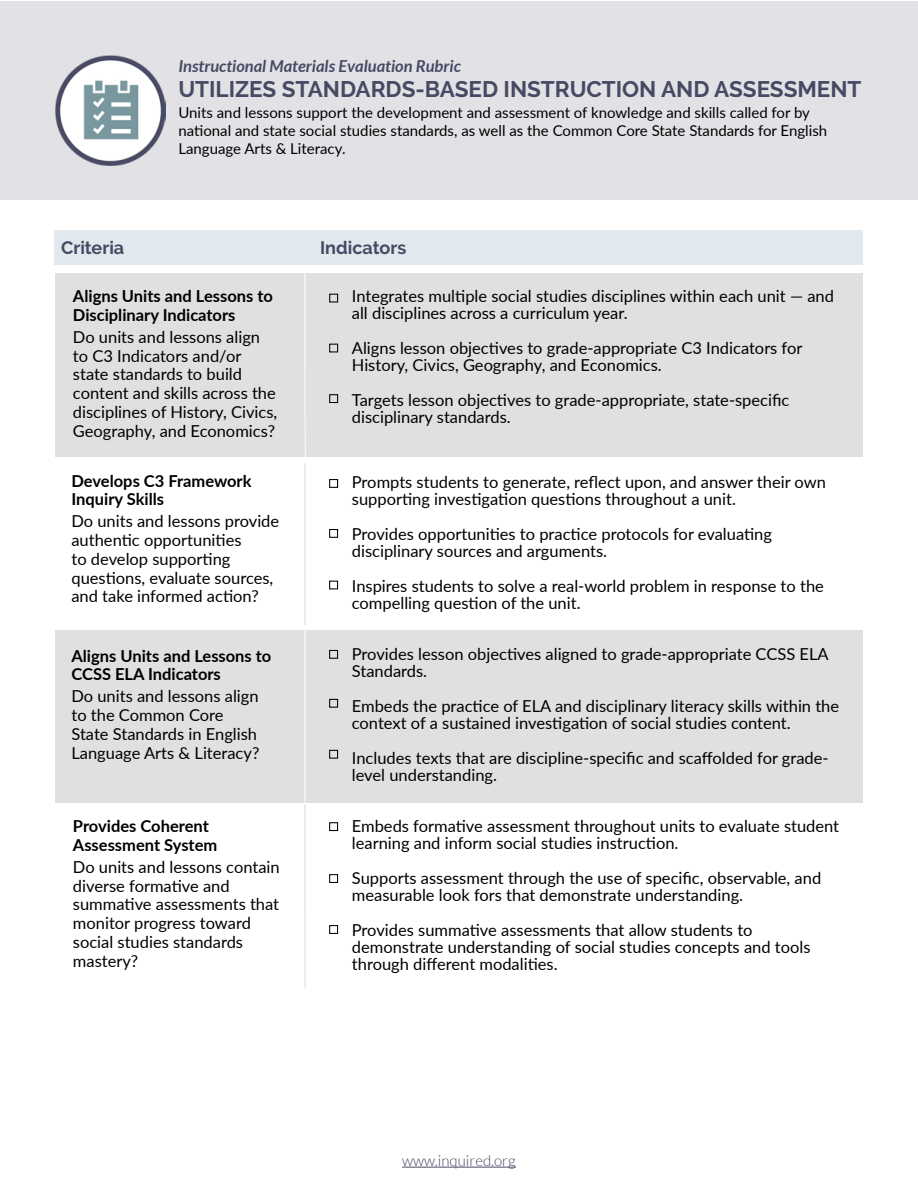
<style>
.page{position:relative;width:918px;height:1188px;background:#fff}
.page>*{position:absolute;margin:0;border:0;box-sizing:border-box;transform-origin:0 0}
.t1{font:700 22.5px "Raleway";color:#474a63}
.t2{font:700 18px "Raleway";color:#474a63}
.t3{font:16.5px/18.8px "Lato";color:#000}
.t4{font:700 16.5px/18.8px "Lato";color:#000}
.t5{font:italic 700 16.5px "Lato";color:#474a63}
.t6{font:15px/18px "Lato";color:#000}
.t7{font:300 15px "Lato";color:#474a63}
</style>
<div class="page">
<hr style="left:402px;top:1167px;width:114px;height:1px;background:#474a63">
<div style="left:0;top:1px;width:918px;height:198px;background:#e2e2e6"></div>
<div style="left:55px;top:230px;width:808px;height:35px;background:#e1e8ee"></div>
<div style="left:55px;top:274px;width:808px;height:183px;background:#e0e0e0"></div>
<hr style="left:304px;top:270px;width:2px;height:195px;background:#fff">
<hr style="left:305px;top:463px;width:1px;height:162px;background:#000">
<div style="left:55px;top:630px;width:808px;height:173px;background:#e0e0e0"></div>
<hr style="left:305px;top:630px;width:1px;height:178px;background:#fff">
<div style="left:55px;top:802px;width:808px;height:172px;background:#fff"></div>
<hr style="left:305px;top:804px;width:1px;height:184px;background:#000">
<div style="left:329px;top:294px;width:9px;height:9px;border:1px solid #000"></div>
<div style="left:329px;top:344px;width:9px;height:8px;border:1px solid #000"></div>
<div style="left:329px;top:394px;width:9px;height:9px;border:1px solid #000"></div>
<div style="left:329px;top:479px;width:9px;height:9px;border:1px solid #000"></div>
<div style="left:329px;top:529px;width:9px;height:9px;border:1px solid #000"></div>
<div style="left:329px;top:581px;width:9px;height:8px;border:1px solid #000"></div>
<div style="left:329px;top:650px;width:9px;height:9px;border:1px solid #000"></div>
<div style="left:329px;top:699px;width:9px;height:9px;border:1px solid #000"></div>
<div style="left:329px;top:750px;width:9px;height:9px;border:1px solid #000"></div>
<div style="left:329px;top:822px;width:9px;height:9px;border:1px solid #000"></div>
<div style="left:329px;top:874px;width:9px;height:9px;border:1px solid #000"></div>
<div style="left:329px;top:925px;width:9px;height:9px;border:1px solid #000"></div>
<img style="left:56px;top:56px;width:110px;height:109px">
<p class="t5" style="left:178px;top:56px;width:284px">Instructional Materials Evaluation Rubric</p>
<h1 class="t1" style="left:178px;top:76px;width:685px">UTILIZES STANDARDS-BASED INSTRUCTION AND ASSESSMENT</h1>
<p class="t6" style="left:178px;top:103px;width:650px">Units and lessons support the development and assessment of knowledge and skills called for by national and state social studies standards, as well as the Common Core State Standards for English<br>Language Arts &amp; Literacy.</p>
<p class="t2" style="left:61px;top:238px;width:65px">Criteria</p>
<p class="t2" style="left:320px;top:238px;width:88px">Indicators</p>
<p class="t4" style="left:73px;top:286px;width:201px">Aligns Units and Lessons to<br>Disciplinary Indicators</p>
<p class="t3" style="left:73px;top:327px;width:206px">Do units and lessons align to C3 Indicators and/or state standards to build content and skills across the disciplines of History, Civics,<br>Geography, and Economics?</p>
<p class="t4" style="left:71px;top:470px;width:182px">Develops C3 Framework<br>Inquiry Skills</p>
<p class="t3" style="left:71px;top:511px;width:209px">Do units and lessons provide authentic opportunities<br>to develop supporting questions, evaluate sources, and take informed action?</p>
<p class="t4" style="left:71px;top:645px;width:201px">Aligns Units and Lessons to<br>CCSS ELA Indicators</p>
<p class="t3" style="left:71px;top:686px;width:189px">Do units and lessons align to the Common Core<br>State Standards in English<br>Language Arts &amp; Literacy?</p>
<p class="t4" style="left:73px;top:816px;width:146px">Provides Coherent<br>Assessment System</p>
<p class="t3" style="left:73px;top:857px;width:208px">Do units and lessons contain diverse formative and summative assessments that monitor progress toward social studies standards mastery?</p>
<p class="t3" style="left:352px;top:287px;width:484px;line-height:17.2px">Integrates multiple social studies disciplines within each unit — and all disciplines across a curriculum year.</p>
<p class="t3" style="left:352px;top:339px;width:452px;line-height:17.2px">Aligns lesson objectives to grade-appropriate C3 Indicators for<br>History, Civics, Geography, and Economics.</p>
<p class="t3" style="left:352px;top:390px;width:439px;line-height:17.2px">Targets lesson objectives to grade-appropriate, state-specific disciplinary standards.</p>
<p class="t3" style="left:352px;top:473px;width:476px;line-height:17.2px">Prompts students to generate, reflect upon, and answer their own supporting investigation questions throughout a unit.</p>
<p class="t3" style="left:352px;top:524px;width:422px;line-height:17.2px">Provides opportunities to practice protocols for evaluating disciplinary sources and arguments.</p>
<p class="t3" style="left:352px;top:576px;width:474px;line-height:17.2px">Inspires students to solve a real-world problem in response to the compelling question of the unit.</p>
<p class="t3" style="left:352px;top:645px;width:478px;line-height:17.2px">Provides lesson objectives aligned to grade-appropriate CCSS ELA<br>Standards.</p>
<p class="t3" style="left:352px;top:696px;width:489px;line-height:17.2px">Embeds the practice of ELA and disciplinary literacy skills within the context of a sustained investigation of social studies content.</p>
<p class="t3" style="left:352px;top:748px;width:478px;line-height:17.2px">Includes texts that are discipline-specific and scaffolded for grade&shy;level understanding.</p>
<p class="t3" style="left:352px;top:817px;width:489px;line-height:17.2px">Embeds formative assessment throughout units to evaluate student learning and inform social studies instruction.</p>
<p class="t3" style="left:352px;top:869px;width:471px;line-height:17.2px">Supports assessment through the use of specific, observable, and measurable look fors that demonstrate understanding.</p>
<p class="t3" style="left:352px;top:920px;width:460px;line-height:17.2px">Provides summative assessments that allow students to demonstrate understanding of social studies concepts and tools through different modalities.</p>
<p class="t7" style="left:402px;top:1152px;width:115px">www.inquired.org</p>
</div>
